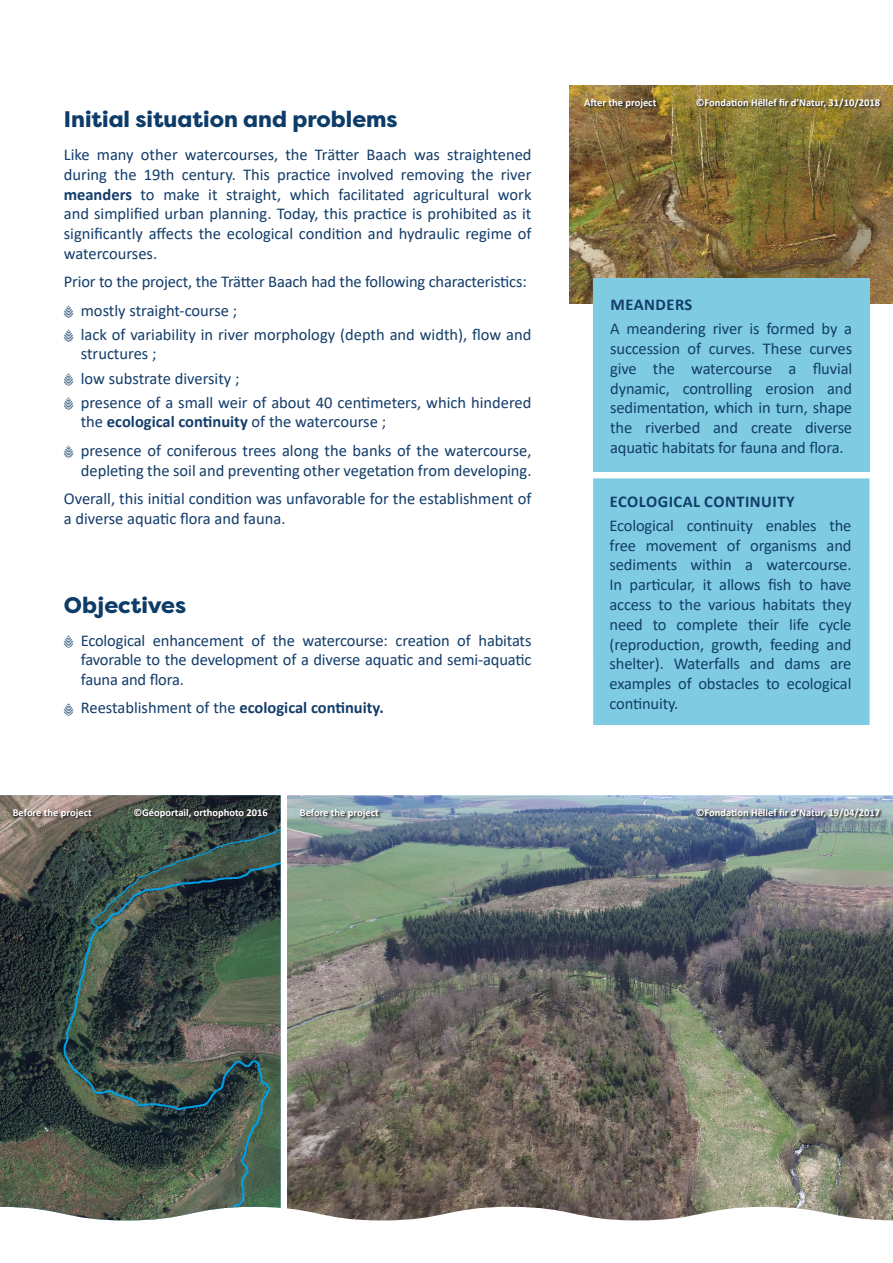
<style>
.page{position:relative;width:893px;height:1263px;background:#fff}
.page>*{position:absolute;margin:0;border:0;box-sizing:border-box;transform-origin:0 0}
.t1{font:800 22.5px "Filson Pro";color:#0e3c69}
.t2{font:16.5px/19.8px "Calibri";letter-spacing:-.005em;color:#133d6a;text-align:justify}
.t3{font:700 16.5px "Calibri";color:#133d6a}
.t4{font:700 16.5px "Calibri";letter-spacing:.02em;color:#133d6a}
.t5{font:700 10.5px "Calibri";color:#fff}
.s1{font-weight:700}
.s2{font-weight:400}
</style>
<div class="page">
<img style="left:0;top:795px;width:281px;height:425px">
<img style="left:287px;top:795px;width:606px;height:425px">
<svg style="left:64px;top:305px;width:9px;height:13px"></svg>
<svg style="left:64px;top:329px;width:9px;height:13px"></svg>
<svg style="left:64px;top:373px;width:9px;height:13px"></svg>
<svg style="left:64px;top:397px;width:9px;height:13px"></svg>
<svg style="left:64px;top:445px;width:9px;height:13px"></svg>
<svg style="left:64px;top:635px;width:9px;height:13px"></svg>
<svg style="left:64px;top:703px;width:9px;height:13px"></svg>
<img style="left:570px;top:85px;width:323px;height:218px">
<div style="left:593px;top:478px;width:277px;height:247px;background:#7fcce2"></div>
<div style="left:593px;top:279px;width:277px;height:193px;background:#7fcce2"></div>
<svg style="left:696px;top:808px;width:187px;height:13px;background:#788692"></svg>
<svg style="left:134px;top:809px;width:137px;height:12px;background:#2e3733"></svg>
<svg style="left:696px;top:98px;width:187px;height:12px;background:#7b6b32"></svg>
<svg style="left:13px;top:809px;width:82px;height:12px"></svg>
<svg style="left:300px;top:809px;width:82px;height:12px"></svg>
<svg style="left:584px;top:99px;width:75px;height:11px"></svg>
<p class="t1" style="left:64px;top:105px;width:335px">Initial situation and problems</p>
<p class="t2" style="left:64px;top:144px;width:469px">Like many other watercourses, the Trätter Baach was straightened during the 19th century. This practice involved removing the river <span class="s1">meanders</span> to make it straight, which facilitated agricultural work and simplified urban planning. Today, this practice is prohibited as it significantly affects the ecological condition and hydraulic regime of watercourses.</p>
<p class="t2" style="left:64px;top:271px;width:464px">Prior to the project, the Trätter Baach had the following characteristics:</p>
<p class="t2" style="left:81px;top:300px;width:158px">mostly straight-course ;</p>
<p class="t2" style="left:81px;top:324px;width:452px">lack of variability in river morphology (depth and width), flow and structures ;</p>
<p class="t2" style="left:81px;top:368px;width:160px">low substrate diversity ;</p>
<p class="t2" style="left:81px;top:392px;width:452px">presence of a small weir of about 40 centimeters, which hindered the <span class="s1">ecological continuity</span> of the watercourse ;</p>
<p class="t2" style="left:81px;top:440px;width:452px">presence of coniferous trees along the banks of the watercourse, depleting the soil and preventing other vegetation from developing.</p>
<p class="t2" style="left:64px;top:488px;width:469px">Overall, this initial condition was unfavorable for the establishment of a diverse aquatic flora and fauna.</p>
<p class="t1" style="left:64px;top:591px;width:124px">Objectives</p>
<p class="t2" style="left:81px;top:630px;width:452px">Ecological enhancement of the watercourse: creation of habitats favorable to the development of a diverse aquatic and semi-aquatic fauna and flora.</p>
<p class="t3" style="left:81px;top:696px;width:305px"><span class="s2">Reestablishment of the</span> ecological continuity.</p>
<p class="t5" style="left:584px;top:95px;width:74px">After the project</p>
<p class="t5" style="left:696px;top:95px;width:186px">©Fondation Hëllef fir d’Natur, 31/10/2018</p>
<p class="t4" style="left:610px;top:293px;width:83px">MEANDERS</p>
<p class="t2" style="left:610px;top:318px;width:243px">A meandering river is formed by a succession of curves. These curves give the watercourse a fluvial dynamic, controlling erosion and sedimentation, which in turn, shape the riverbed and create diverse aquatic habitats for fauna and flora.</p>
<p class="t4" style="left:610px;top:490px;width:186px">ECOLOGICAL CONTINUITY</p>
<p class="t2" style="left:609px;top:515px;width:243px">Ecological continuity enables the free movement of organisms and sediments within a watercourse.<br>In particular, it allows fish to have access to the various habitats they need to complete their life cycle (reproduction, growth, feeding and shelter). Waterfalls and dams are examples of obstacles to ecological continuity.</p>
<p class="t5" style="left:133px;top:805px;width:136px">©Géoportail, orthophoto 2016</p>
<p class="t5" style="left:696px;top:805px;width:186px">©Fondation Hëllef fir d’Natur, 19/04/2017</p>
<p class="t5" style="left:13px;top:805px;width:80px">Before the project</p>
<p class="t5" style="left:300px;top:805px;width:80px">Before the project</p>
</div>
